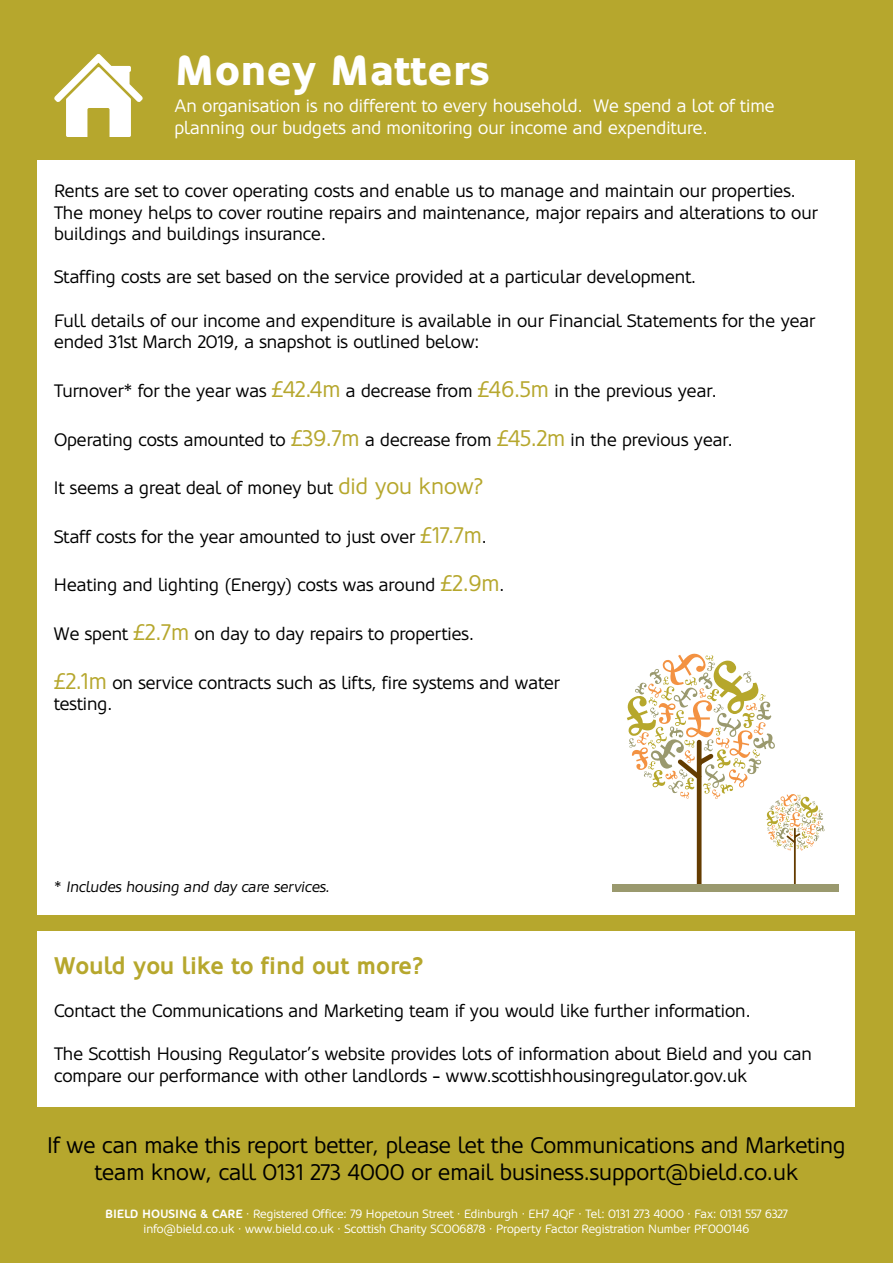
<style>
.page{position:relative;width:893px;height:1263px;background:#b6a72d}
.page>*{position:absolute;margin:0;border:0;box-sizing:border-box;transform-origin:0 0}
.t1{font:900 42px "Oblik";color:#fff}
.t2{font:700 24px "Oblik";color:#b6a72d}
.t3{font:22.5px/27px "Oblik";color:#000;text-align:center}
.t4{font:18px/21.6px "Oblik";color:#000}
.t5{font:18px/21.6px "Oblik";color:#fff}
.t6{font:italic 15px "Oblik";color:#000}
.t7{font:12px/15px "Oblik";color:#fff;text-align:center}
.s1{font-size:22.5px;color:#b6a72d}
.s2{font-style:normal}
.s3{font-weight:700}
</style>
<div class="page">
<svg style="left:54px;top:54px;width:89px;height:83px"></svg>
<div style="left:38px;top:161px;width:817px;height:754px;background:#fff"></div>
<div style="left:38px;top:931px;width:817px;height:176px;background:#fff"></div>
<svg style="left:627px;top:653px;width:197px;height:231px"></svg>
<div style="left:612px;top:884px;width:227px;height:7px;background:#9a996e"></div>
<h1 class="t1" style="left:174px;top:43px;width:317px">Money Matters</h1>
<p class="t5" style="left:174px;top:95px;width:602px">An organisation is no different to every household. We spend a lot of time planning our budgets and monitoring our income and expenditure.</p>
<p class="t4" style="left:54px;top:180px;width:765px">Rents are set to cover operating costs and enable us to manage and maintain our properties.<br>The money helps to cover routine repairs and maintenance, major repairs and alterations to our buildings and buildings insurance.</p>
<p class="t4" style="left:54px;top:267px;width:643px">Staffing costs are set based on the service provided at a particular development.</p>
<p class="t4" style="left:54px;top:310px;width:762px">Full details of our income and expenditure is available in our Financial Statements for the year ended 31st March 2019, a snapshot is outlined below:</p>
<p class="t4" style="left:54px;top:380px;width:664px">Turnover* for the year was <span class="s1">£42.4m</span> a decrease from <span class="s1">£46.5m</span> in the previous year.</p>
<p class="t4" style="left:54px;top:429px;width:680px">Operating costs amounted to <span class="s1">£39.7m</span> a decrease from <span class="s1">£45.2m</span> in the previous year.</p>
<p class="t4" style="left:54px;top:477px;width:431px">It seems a great deal of money but <span class="s1">did you know?</span></p>
<p class="t4" style="left:54px;top:526px;width:434px">Staff costs for the year amounted to just over <span class="s1">£17.7m</span>.</p>
<p class="t4" style="left:54px;top:574px;width:452px">Heating and lighting (Energy) costs was around <span class="s1">£2.9m</span>.</p>
<p class="t4" style="left:54px;top:623px;width:421px">We spent <span class="s1">£2.7m</span> on day to day repairs to properties.</p>
<p class="t4" style="left:54px;top:672px;width:507px"><span class="s1">£2.1m</span> on service contracts such as lifts, fire systems and water testing.</p>
<p class="t6" style="left:54px;top:878px;width:277px"><span class="s2">*</span> Includes housing and day care services.</p>
<h2 class="t2" style="left:54px;top:952px;width:372px">Would you like to find out more?</h2>
<p class="t4" style="left:54px;top:1000px;width:698px">Contact the Communications and Marketing team if you would like further information.</p>
<p class="t4" style="left:54px;top:1043px;width:759px">The Scottish Housing Regulator’s website provides lots of information about Bield and you can compare our performance with other landlords - www.scottishhousingregulator.gov.uk</p>
<p class="t3" style="left:47px;top:1131px;width:800px">If we can make this report better, please let the Communications and Marketing team know, call 0131 273 4000 or email business.support@bield.co.uk</p>
<p class="t7" style="left:105px;top:1206px;width:684px"><span class="s3">BIELD HOUSING &amp; CARE</span> · Registered Office: 79 Hopetoun Street · Edinburgh · EH7 4QF · Tel: 0131 273 4000 · Fax: 0131 557 6327 info@bield.co.uk · www.bield.co.uk · Scottish Charity SC006878 · Property Factor Registration Number PF000146</p>
</div>
